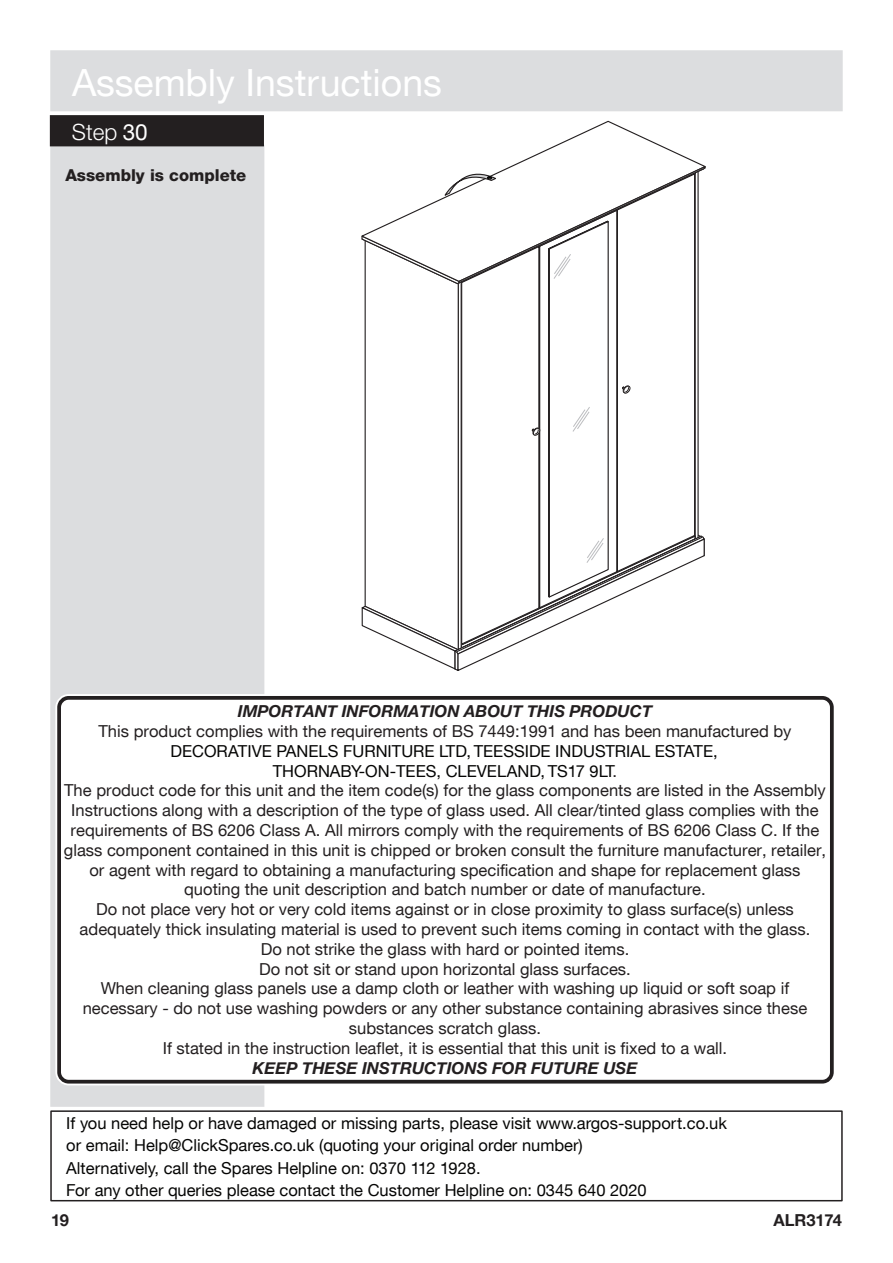
<style>
.page{position:relative;width:893px;height:1263px;background:#fff}
.page>*{position:absolute;margin:0;border:0;box-sizing:border-box;transform-origin:0 0}
.t1{font:37.5px "Helvetica Neue CE";color:#fff}
.t2{font:300 22.5px "Helvetica Neue CE";color:#fff}
.t3{font:16.5px/19.8px "Helvetica Neue CE";color:#231f20;text-align:center}
.t4{font:16.5px/22.5px "Helvetica Neue CE";color:#050504}
.t5{font:800 16.5px "Helvetica Neue CE";color:#231f20}
.t6{font:700 16.5px "Helvetica Neue CE";color:#231f20}
.s1{font-weight:400}
.s2{font-weight:700;font-style:italic}
.s3{color:#050504}
</style>
<div class="page">
<div style="left:51px;top:51px;width:791px;height:60px;background:#dcdddf"></div>
<div style="left:50px;top:50px;width:793px;height:61px;border:2px solid #dcdddf"></div>
<div style="left:51px;top:146px;width:213px;height:960px;background:#dcdddf"></div>
<div style="left:50px;top:145px;width:214px;height:962px;border:2px solid #dcdddf"></div>
<div style="left:51px;top:116px;width:212px;height:30px;background:#231f20"></div>
<div style="left:50px;top:115px;width:214px;height:31px;border:2px solid #231f20"></div>
<div style="left:50px;top:1110px;width:793px;height:91px;border:2px solid #231f20"></div>
<div style="left:59px;top:698px;width:773px;height:384px;background:#fff;border-radius:10px"></div>
<div style="left:57px;top:696px;width:777px;height:387px;border:4px solid #231f20;border-radius:10px"></div>
<svg style="left:361px;top:125px;width:345px;height:546px"></svg>
<p class="t1" style="left:72px;top:60px;width:371px">Assembly Instructions</p>
<p class="t2" style="left:72px;top:118px;width:77px">Step <span class="s1">30</span></p>
<p class="t5" style="left:65px;top:165px;width:182px">Assembly is complete</p>
<p class="t3" style="left:64px;top:701px;width:764px"><span class="s2">IMPORTANT INFORMATION ABOUT THIS PRODUCT<br></span>This product complies with the requirements of BS 7449:1991 and has been manufactured by <span class="s3">DECORATIVE PANELS FURNITURE LTD, TEESSIDE INDUSTRIAL ESTATE,<br>THORNABY-ON-TEES, CLEVELAND, TS17 9LT</span>.<br>The product code for this unit and the item code(s) for the glass components are listed in the Assembly Instructions along with a description of the type of glass used. All clear/tinted glass complies with the requirements of BS 6206 Class A. All mirrors comply with the requirements of BS 6206 Class C. If the glass component contained in this unit is chipped or broken consult the furniture manufacturer, retailer, or agent with regard to obtaining a manufacturing specification and shape for replacement glass quoting the unit description and batch number or date of manufacture.<br>Do not place very hot or very cold items against or in close proximity to glass surface(s) unless adequately thick insulating material is used to prevent such items coming in contact with the glass.<br>Do not strike the glass with hard or pointed items.<br>Do not sit or stand upon horizontal glass surfaces.<br>When cleaning glass panels use a damp cloth or leather with washing up liquid or soft soap if necessary - do not use washing powders or any other substance containing abrasives since these substances scratch glass.<br>If stated in the instruction leaflet, it is essential that this unit is fixed to a wall.<br><span class="s2">KEEP THESE INSTRUCTIONS FOR FUTURE USE</span></p>
<p class="t4" style="left:66px;top:1111px;width:662px">If you need help or have damaged or missing parts, please visit www.argos-support.co.uk or email: Help@ClickSpares.co.uk (quoting your original order number)<br>Alternatively, call the Spares Helpline on: 0370 112 1928.<br>For any other queries please contact the Customer Helpline on: 0345 640 2020</p>
<p class="t6" style="left:51px;top:1210px;width:20px">19</p>
<p class="t6" style="left:773px;top:1210px;width:70px">ALR3174</p>
</div>
